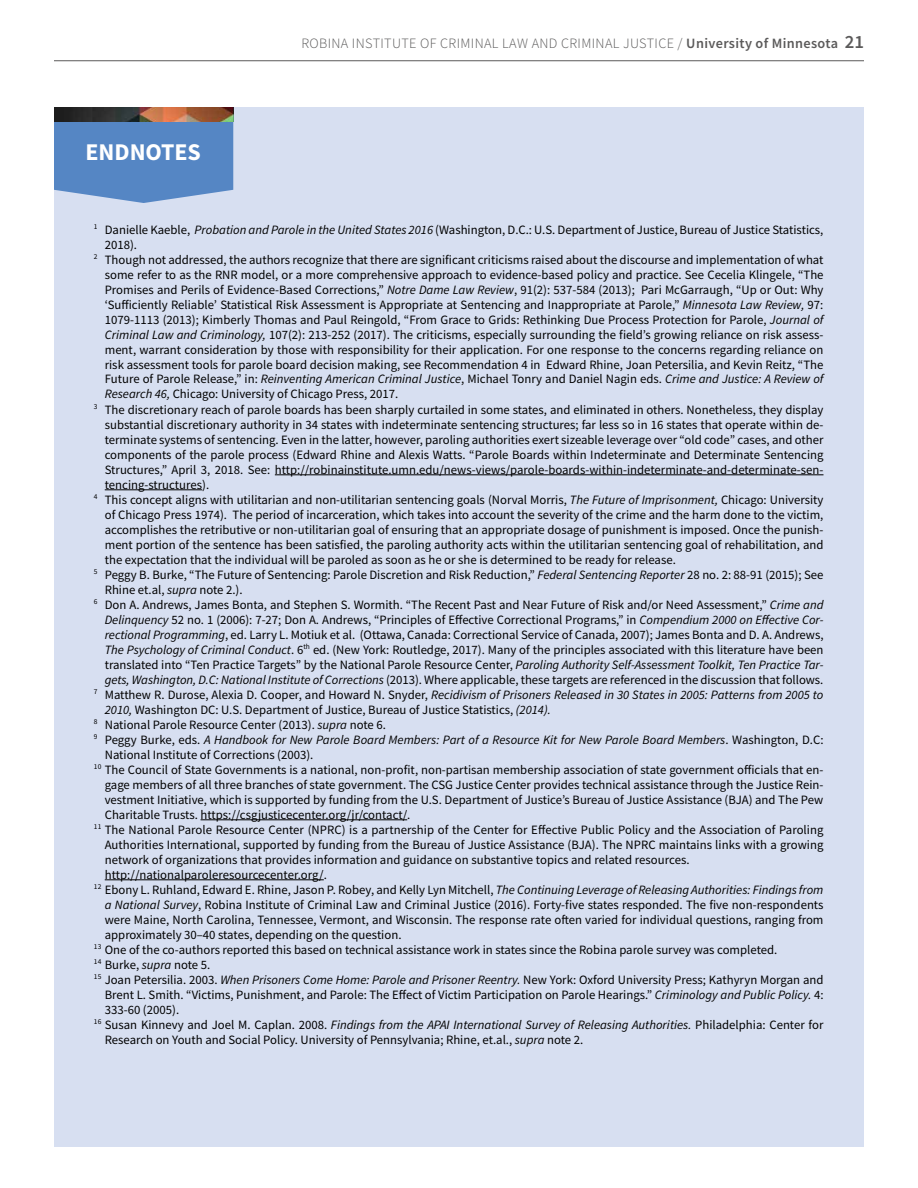
<style>
.page{position:relative;width:918px;height:1188px;background:#fff}
.page>*{position:absolute;margin:0;border:0;box-sizing:border-box;transform-origin:0 0}
.t1{font:700 24px "Source Sans Pro";letter-spacing:-.005em;color:#fff}
.t2{font:300 14.25px "Source Sans Pro";letter-spacing:.025em;color:#5b5a5a}
.t3{font:12.75px "Source Sans Pro";color:#000}
.t4{font:italic 12.75px "Source Sans Pro";color:#000}
.s1{font-weight:600}
.s2{font-weight:600;font-size:18.75px}
.s3{font-style:italic}
.s4{font-style:normal}
</style>
<div class="page">
<hr style="left:54px;top:60px;width:810px;height:1px;background:#5b5a5a">
<div style="left:54px;top:107px;width:810px;height:1040px;background:#d7dff1"></div>
<svg style="left:54px;top:121px;width:179px;height:82px;background:#5f8cc6"></svg>
<img style="left:54px;top:107px;width:179px;height:14px">
<hr style="left:275px;top:474px;width:548px;height:1px;background:#000">
<hr style="left:105px;top:489px;width:97px;height:1px;background:#000">
<hr style="left:201px;top:819px;width:206px;height:1px;background:#000">
<hr style="left:105px;top:879px;width:219px;height:1px;background:#000">
<h1 class="t1" style="left:86px;top:136px;width:117px">ENDNOTES</h1>
<p class="t2" style="left:301px;top:34px;width:564px">ROBINA INSTITUTE OF CRIMINAL LAW AND CRIMINAL JUSTICE / <span class="s1">University of Minnesota</span> <span class="s2">21</span></p>
<p class="t3" style="left:94px;top:221px;width:731px"><sup>1</sup> Danielle Kaeble, <span class="s3">Probation and Parole in the United States 2016</span> (Washington, D.C.: U.S. Department of Justice, Bureau of Justice Statistics,</p>
<p class="t3" style="left:105px;top:236px;width:34px">2018).</p>
<p class="t3" style="left:94px;top:251px;width:731px"><sup>2</sup> Though not addressed, the authors recognize that there are significant criticisms raised about the discourse and implementation of what</p>
<p class="t3" style="left:105px;top:266px;width:720px">some refer to as the RNR model, or a more comprehensive approach to evidence-based policy and practice. See Cecelia Klingele, “The</p>
<p class="t3" style="left:105px;top:281px;width:720px">Promises and Perils of Evidence-Based Corrections,” <span class="s3">Notre Dame Law Review</span>, 91(2): 537-584 (2013); Pari McGarraugh, “Up or Out: Why</p>
<p class="t3" style="left:105px;top:296px;width:720px">‘Sufficiently Reliable’ Statistical Risk Assessment is Appropriate at Sentencing and Inappropriate at Parole,” <span class="s3">Minnesota Law Review,</span> 97:</p>
<p class="t3" style="left:105px;top:311px;width:720px">1079-1113 (2013); Kimberly Thomas and Paul Reingold, “From Grace to Grids: Rethinking Due Process Protection for Parole, <span class="s3">Journal of</span></p>
<p class="t3" style="left:105px;top:326px;width:720px"><span class="s3">Criminal Law and Criminology,</span> 107(2): 213-252 (2017). The criticisms, especially surrounding the field’s growing reliance on risk assess-</p>
<p class="t3" style="left:105px;top:341px;width:720px">ment, warrant consideration by those with responsibility for their application. For one response to the concerns regarding reliance on</p>
<p class="t3" style="left:105px;top:356px;width:720px">risk assessment tools for parole board decision making, see Recommendation 4 in Edward Rhine, Joan Petersilia, and Kevin Reitz, “The</p>
<p class="t4" style="left:105px;top:371px;width:720px"><span class="s4">Future of Parole Release,” in:</span> Reinventing American Criminal Justice<span class="s4">, Michael Tonry and Daniel Nagin eds.</span> Crime and Justice: A Review of</p>
<p class="t3" style="left:105px;top:386px;width:295px"><span class="s3">Research 46,</span> Chicago: University of Chicago Press, 2017.</p>
<p class="t3" style="left:94px;top:401px;width:731px"><sup>3</sup> The discretionary reach of parole boards has been sharply curtailed in some states, and eliminated in others. Nonetheless, they display</p>
<p class="t3" style="left:105px;top:416px;width:720px">substantial discretionary authority in 34 states with indeterminate sentencing structures; far less so in 16 states that operate within de-</p>
<p class="t3" style="left:105px;top:431px;width:720px">terminate systems of sentencing. Even in the latter, however, paroling authorities exert sizeable leverage over “old code” cases, and other</p>
<p class="t3" style="left:105px;top:446px;width:720px">components of the parole process (Edward Rhine and Alexis Watts. “Parole Boards within Indeterminate and Determinate Sentencing</p>
<p class="t3" style="left:105px;top:461px;width:720px">Structures,” April 3, 2018. See: http://robinainstitute.umn.edu/news-views/parole-boards-within-indeterminate-and-determinate-sen-</p>
<p class="t3" style="left:105px;top:476px;width:106px">tencing-structures).</p>
<p class="t3" style="left:94px;top:491px;width:731px"><sup>4</sup> This concept aligns with utilitarian and non-utilitarian sentencing goals (Norval Morris, <span class="s3">The Future of Imprisonment,</span> Chicago: University</p>
<p class="t3" style="left:105px;top:506px;width:720px">of Chicago Press 1974). The period of incarceration, which takes into account the severity of the crime and the harm done to the victim,</p>
<p class="t3" style="left:105px;top:521px;width:720px">accomplishes the retributive or non-utilitarian goal of ensuring that an appropriate dosage of punishment is imposed. Once the punish-</p>
<p class="t3" style="left:105px;top:536px;width:720px">ment portion of the sentence has been satisfied, the paroling authority acts within the utilitarian sentencing goal of rehabilitation, and</p>
<p class="t3" style="left:105px;top:551px;width:573px">the expectation that the individual will be paroled as soon as he or she is determined to be ready for release.</p>
<p class="t3" style="left:94px;top:566px;width:731px"><sup>5</sup> Peggy B. Burke, “The Future of Sentencing: Parole Discretion and Risk Reduction,” <span class="s3">Federal Sentencing Reporter</span> 28 no. 2: 88-91 (2015); See</p>
<p class="t3" style="left:105px;top:581px;width:139px">Rhine et.al, <span class="s3">supra</span> note 2.).</p>
<p class="t3" style="left:94px;top:596px;width:731px"><sup>6</sup> Don A. Andrews, James Bonta, and Stephen S. Wormith. “The Recent Past and Near Future of Risk and/or Need Assessment,” <span class="s3">Crime and</span></p>
<p class="t3" style="left:105px;top:611px;width:720px"><span class="s3">Delinquency</span> 52 no. 1 (2006): 7-27; Don A. Andrews, “Principles of Effective Correctional Programs,” in <span class="s3">Compendium 2000 on Effective Cor-</span></p>
<p class="t3" style="left:105px;top:626px;width:720px"><span class="s3">rectional Programming</span>, ed. Larry L. Motiuk et al. (Ottawa, Canada: Correctional Service of Canada, 2007); James Bonta and D. A. Andrews,</p>
<p class="t3" style="left:105px;top:641px;width:720px"><span class="s3">The Psychology of Criminal Conduct</span>. 6<sup>th</sup> ed. (New York: Routledge, 2017). Many of the principles associated with this literature have been</p>
<p class="t3" style="left:105px;top:656px;width:720px">translated into “Ten Practice Targets” by the National Parole Resource Center, <span class="s3">Paroling Authority Self-Assessment Toolkit, Ten Practice Tar-</span></p>
<p class="t3" style="left:105px;top:671px;width:720px"><span class="s3">gets, Washington, D.C: National Institute of Corrections</span> (2013). Where applicable, these targets are referenced in the discussion that follows.</p>
<p class="t4" style="left:94px;top:686px;width:731px"><sup>7</sup> <span class="s4">Matthew R. Durose, Alexia D. Cooper, and Howard N. Snyder,</span> Recidivism of Prisoners Released in 30 States in 2005: Patterns from 2005 to</p>
<p class="t3" style="left:105px;top:701px;width:448px"><span class="s3">2010,</span> Washington DC: U.S. Department of Justice, Bureau of Justice Statistics, <span class="s3">(2014).</span></p>
<p class="t3" style="left:94px;top:716px;width:293px"><sup>8</sup> National Parole Resource Center (2013). <span class="s3">supra</span> note 6.</p>
<p class="t4" style="left:94px;top:731px;width:731px"><sup>9</sup> <span class="s4">Peggy Burke, eds.</span> A Handbook for New Parole Board Members: Part of a Resource Kit for New Parole Board Members<span class="s4">. Washington, D.C:</span></p>
<p class="t3" style="left:105px;top:746px;width:210px">National Institute of Corrections (2003).</p>
<p class="t3" style="left:94px;top:761px;width:731px"><sup>10</sup> The Council of State Governments is a national, non-profit, non-partisan membership association of state government officials that en-</p>
<p class="t3" style="left:105px;top:776px;width:720px">gage members of all three branches of state government. The CSG Justice Center provides technical assistance through the Justice Rein-</p>
<p class="t3" style="left:105px;top:791px;width:720px">vestment Initiative, which is supported by funding from the U.S. Department of Justice’s Bureau of Justice Assistance (BJA) and The Pew</p>
<p class="t3" style="left:105px;top:806px;width:307px">Charitable Trusts. https://csgjusticecenter.org/jr/contact/.</p>
<p class="t3" style="left:94px;top:821px;width:731px"><sup>11</sup> The National Parole Resource Center (NPRC) is a partnership of the Center for Effective Public Policy and the Association of Paroling</p>
<p class="t3" style="left:105px;top:836px;width:720px">Authorities International, supported by funding from the Bureau of Justice Assistance (BJA). The NPRC maintains links with a growing</p>
<p class="t3" style="left:105px;top:851px;width:586px">network of organizations that provides information and guidance on substantive topics and related resources.</p>
<p class="t3" style="left:105px;top:866px;width:224px">http://nationalparoleresourcecenter.org/.</p>
<p class="t3" style="left:94px;top:881px;width:731px"><sup>12</sup> Ebony L. Ruhland, Edward E. Rhine, Jason P. Robey, and Kelly Lyn Mitchell, <span class="s3">The Continuing Leverage of Releasing Authorities: Findings from</span></p>
<p class="t3" style="left:105px;top:896px;width:720px"><span class="s3">a National Survey</span>, Robina Institute of Criminal Law and Criminal Justice (2016). Forty-five states responded. The five non-respondents</p>
<p class="t3" style="left:105px;top:911px;width:720px">were Maine, North Carolina, Tennessee, Vermont, and Wisconsin. The response rate often varied for individual questions, ranging from</p>
<p class="t3" style="left:105px;top:926px;width:298px">approximately 30–40 states, depending on the question.</p>
<p class="t3" style="left:94px;top:941px;width:685px"><sup>13</sup> One of the co-authors reported this based on technical assistance work in states since the Robina parole survey was completed.</p>
<p class="t3" style="left:94px;top:956px;width:118px"><sup>14</sup> Burke, <span class="s3">supra</span> note 5.</p>
<p class="t3" style="left:94px;top:971px;width:731px"><sup>15</sup> Joan Petersilia. 2003. <span class="s3">When Prisoners Come Home: Parole and Prisoner Reentry.</span> New York: Oxford University Press; Kathyryn Morgan and</p>
<p class="t3" style="left:105px;top:986px;width:720px">Brent L. Smith. “Victims, Punishment, and Parole: The Effect of Victim Participation on Parole Hearings.” <span class="s3">Criminology and Public Policy.</span> 4:</p>
<p class="t3" style="left:105px;top:1001px;width:76px">333-60 (2005).</p>
<p class="t4" style="left:94px;top:1016px;width:731px"><sup>16</sup> <span class="s4">Susan Kinnevy and Joel M. Caplan. 2008.</span> Findings from the APAI International Survey of Releasing Authorities. <span class="s4">Philadelphia: Center for</span></p>
<p class="t3" style="left:105px;top:1031px;width:480px">Research on Youth and Social Policy. University of Pennsylvania; Rhine, et.al., <span class="s3">supra</span> note 2.</p>
</div>
